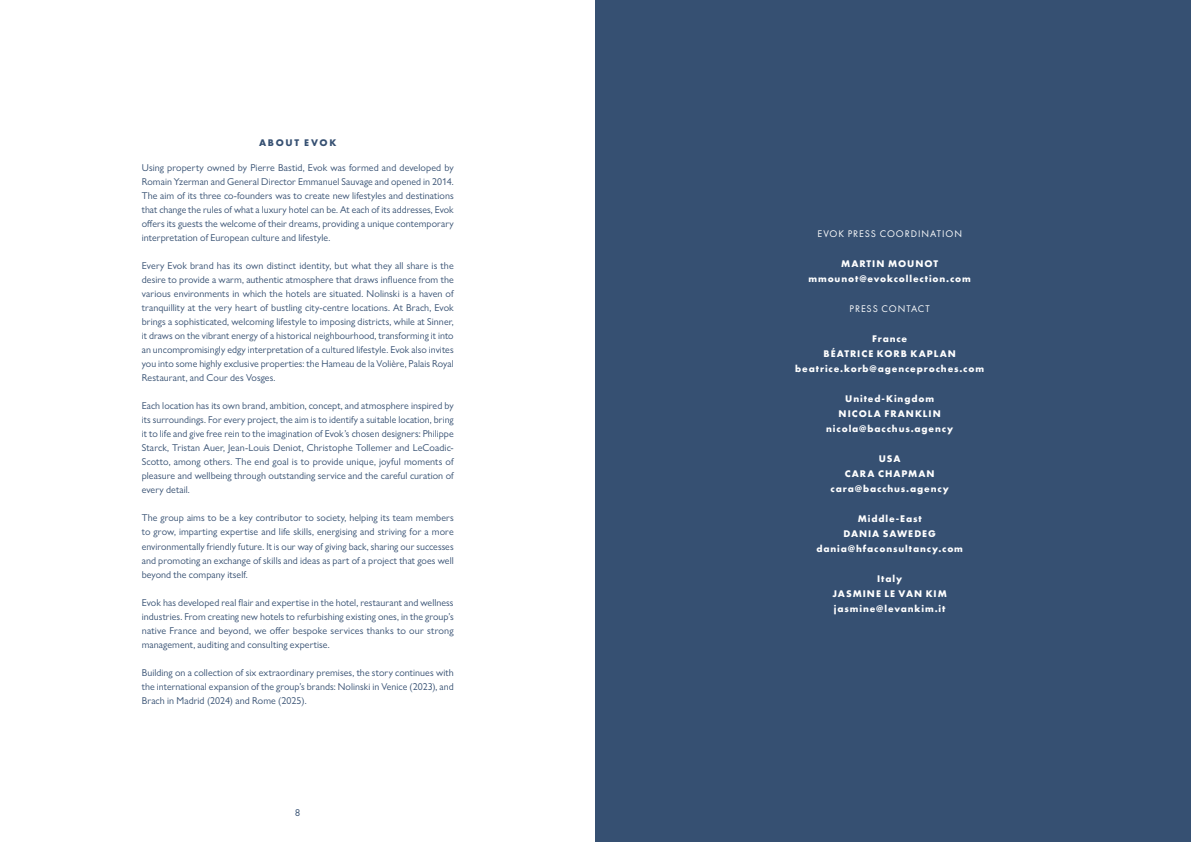
<style>
.page{position:relative;width:1191px;height:842px;background:#fff}
.page>*{position:absolute;margin:0;border:0;box-sizing:border-box;transform-origin:0 0}
.t1{font:10px/14px "Gill Sans Nova";letter-spacing:.005em;color:#365072;text-align:justify}
.t2{font:700 10px/15px "Futura PT";letter-spacing:.09em;color:#fff;text-align:center}
.t3{font:10px "Futura PT";letter-spacing:.09em;color:#fff}
.t4{font:700 10px "Futura PT";letter-spacing:.17em;color:#365072}
</style>
<div class="page">
<div style="left:595px;top:0;width:596px;height:842px;background:#365072"></div>
<p class="t4" style="left:259px;top:136px;width:79px">ABOUT EVOK</p>
<p class="t1" style="left:142px;top:161px;width:313px">Using property owned by Pierre Bastid, Evok was formed and developed by Romain Yzerman and General Director Emmanuel Sauvage and opened in 2014.<br>The aim of its three co-founders was to create new lifestyles and destinations that change the rules of what a luxury hotel can be. At each of its addresses, Evok offers its guests the welcome of their dreams, providing a unique contemporary interpretation of European culture and lifestyle.</p>
<p class="t1" style="left:142px;top:259px;width:313px">Every Evok brand has its own distinct identity, but what they all share is the desire to provide a warm, authentic atmosphere that draws influence from the various environments in which the hotels are situated. Nolinski is a haven of tranquillity at the very heart of bustling city-centre locations. At Brach, Evok brings a sophisticated, welcoming lifestyle to imposing districts, while at Sinner, it draws on the vibrant energy of a historical neighbourhood, transforming it into an uncompromisingly edgy interpretation of a cultured lifestyle. Evok also invites you into some highly exclusive properties: the Hameau de la Volière, Palais Royal Restaurant, and Cour des Vosges.</p>
<p class="t1" style="left:142px;top:399px;width:313px">Each location has its own brand, ambition, concept, and atmosphere inspired by its surroundings. For every project, the aim is to identify a suitable location, bring it to life and give free rein to the imagination of Evok’s chosen designers: Philippe Starck, Tristan Auer, Jean-Louis Deniot, Christophe Tollemer and LeCoadic-Scotto, among others. The end goal is to provide unique, joyful moments of pleasure and wellbeing through outstanding service and the careful curation of every detail.</p>
<p class="t1" style="left:142px;top:511px;width:313px">The group aims to be a key contributor to society, helping its team members to grow, imparting expertise and life skills, energising and striving for a more environmentally friendly future. It is our way of giving back, sharing our successes and promoting an exchange of skills and ideas as part of a project that goes well beyond the company itself.</p>
<p class="t1" style="left:142px;top:595px;width:313px">Evok has developed real flair and expertise in the hotel, restaurant and wellness industries. From creating new hotels to refurbishing existing ones, in the group’s native France and beyond, we offer bespoke services thanks to our strong management, auditing and consulting expertise.</p>
<p class="t1" style="left:142px;top:665px;width:313px">Building on a collection of six extraordinary premises, the story continues with the international expansion of the group’s brands: Nolinski in Venice (2023), and Brach in Madrid (2024) and Rome (2025).</p>
<p class="t1" style="left:295px;top:805px;width:6px">8</p>
<p class="t3" style="left:817px;top:228px;width:146px">EVOK PRESS COORDINATION</p>
<p class="t2" style="left:808px;top:256px;width:164px">MARTIN MOUNOT mmounot@evokcollection.com</p>
<p class="t3" style="left:849px;top:303px;width:82px">PRESS CONTACT</p>
<p class="t2" style="left:795px;top:331px;width:190px">France<br>BÉATRICE KORB KAPLAN beatrice.korb@agenceproches.com</p>
<p class="t2" style="left:826px;top:391px;width:128px">United-Kingdom<br>NICOLA FRANKLIN nicola@bacchus.agency</p>
<p class="t2" style="left:830px;top:451px;width:120px">USA<br>CARA CHAPMAN cara@bacchus.agency</p>
<p class="t2" style="left:816px;top:511px;width:148px">Middle-East<br>DANIA SAWEDEG dania@hfaconsultancy.com</p>
<p class="t2" style="left:832px;top:571px;width:116px">Italy<br>JASMINE LE VAN KIM jasmine@levankim.it</p>
</div>
